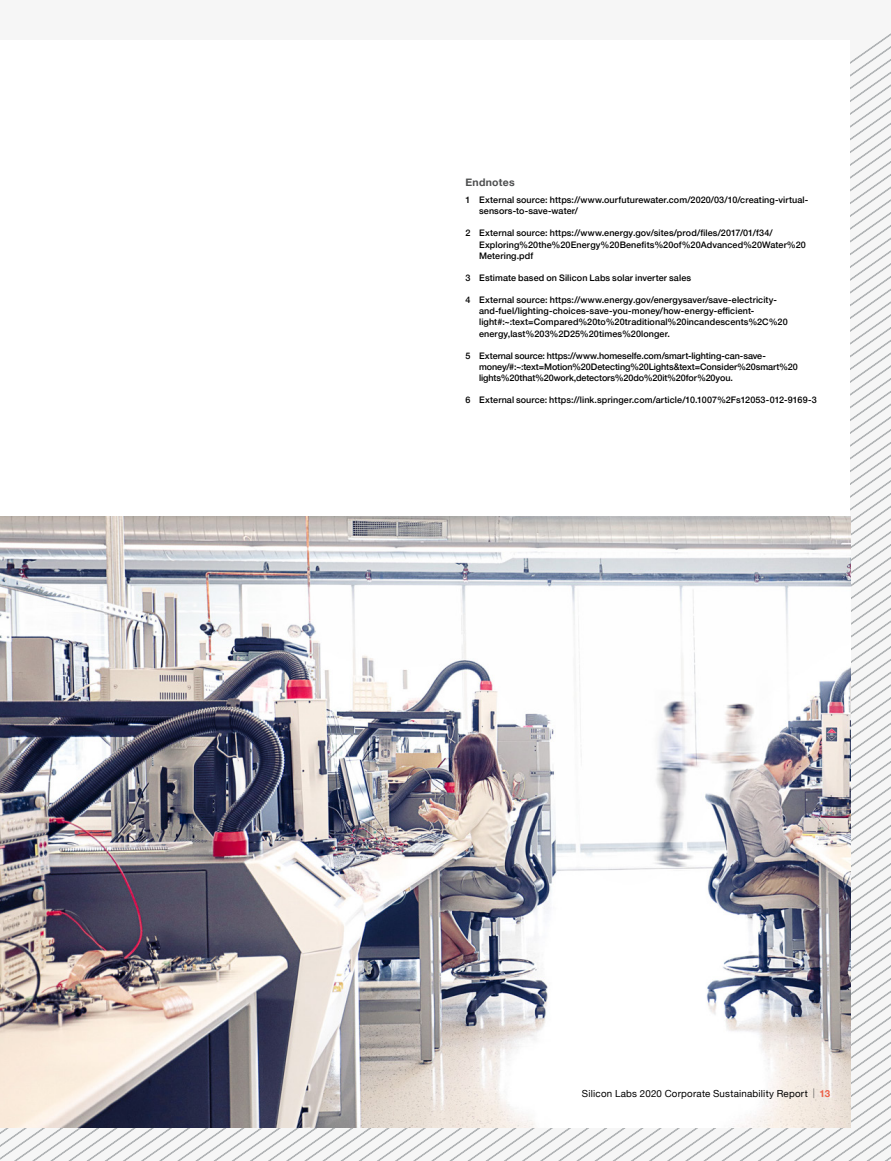
<style>
.page{position:relative;width:891px;height:1161px;background:#fff}
.page>*{position:absolute;margin:0;border:0;box-sizing:border-box;transform-origin:0 0}
.t1{font:700 10.5px "Helvetica Neue";letter-spacing:.025em;color:#4d4e4f}
.t2{font:9.75px "Helvetica Neue";letter-spacing:.025em;color:#000}
.t3{font:500 9px/11.2px "Helvetica Neue";letter-spacing:.01em;color:#000}
.t4{font:500 9px/11.2px "Helvetica Neue";letter-spacing:-.01em;color:#000}
.s1{font-weight:300;color:#4d4e4f}
.s2{font-weight:700;color:#ec6048}
</style>
<div class="page">
<svg style="left:540px;top:1008px;width:351px;height:153px"></svg>
<svg style="left:558px;top:1021px;width:333px;height:140px"></svg>
<svg style="left:576px;top:1034px;width:315px;height:127px"></svg>
<img style="left:0;top:516px;width:850px;height:612px">
<p class="t1" style="left:465px;top:174px;width:51px">Endnotes</p>
<p class="t3" style="left:479px;top:193px;width:331px;text-indent:-14px">1 External source: https://www.ourfuturewater.com/2020/03/10/creating-virtual&shy;sensors-to-save-water/</p>
<p class="t3" style="left:479px;top:227px;width:328px;text-indent:-14px">2 External source: https://www.energy.gov/sites/prod/files/2017/01/f34/<br>Exploring%20the%20Energy%20Benefits%20of%20Advanced%20Water%20<br>Metering.pdf</p>
<p class="t3" style="left:465px;top:271px;width:227px">3 Estimate based on Silicon Labs solar inverter sales</p>
<p class="t3" style="left:479px;top:293px;width:310px;text-indent:-14px">4 External source: https://www.energy.gov/energysaver/save-electricity&shy;and-fuel/lighting-choices-save-you-money/how-energy-efficient&shy;light#:~:text=Compared%20to%20traditional%20incandescents%2C%20 energy,last%203%2D25%20times%20longer.</p>
<p class="t4" style="left:479px;top:349px;width:320px;text-indent:-14px">5 External source: https://www.homeselfe.com/smart-lighting-can-save&shy;money/#:~:text=Motion%20Detecting%20Lights&amp;text=Consider%20smart%20 lights%20that%20work,detectors%20do%20it%20for%20you.</p>
<p class="t3" style="left:465px;top:394px;width:353px">6 External source: https://link.springer.com/article/10.1007%2Fs12053-012-9169-3</p>
<p class="t2" style="left:582px;top:1087px;width:250px">Silicon Labs 2020 Corporate Sustainability Report <span class="s1">|</span> <span class="s2">13</span></p>
</div>
